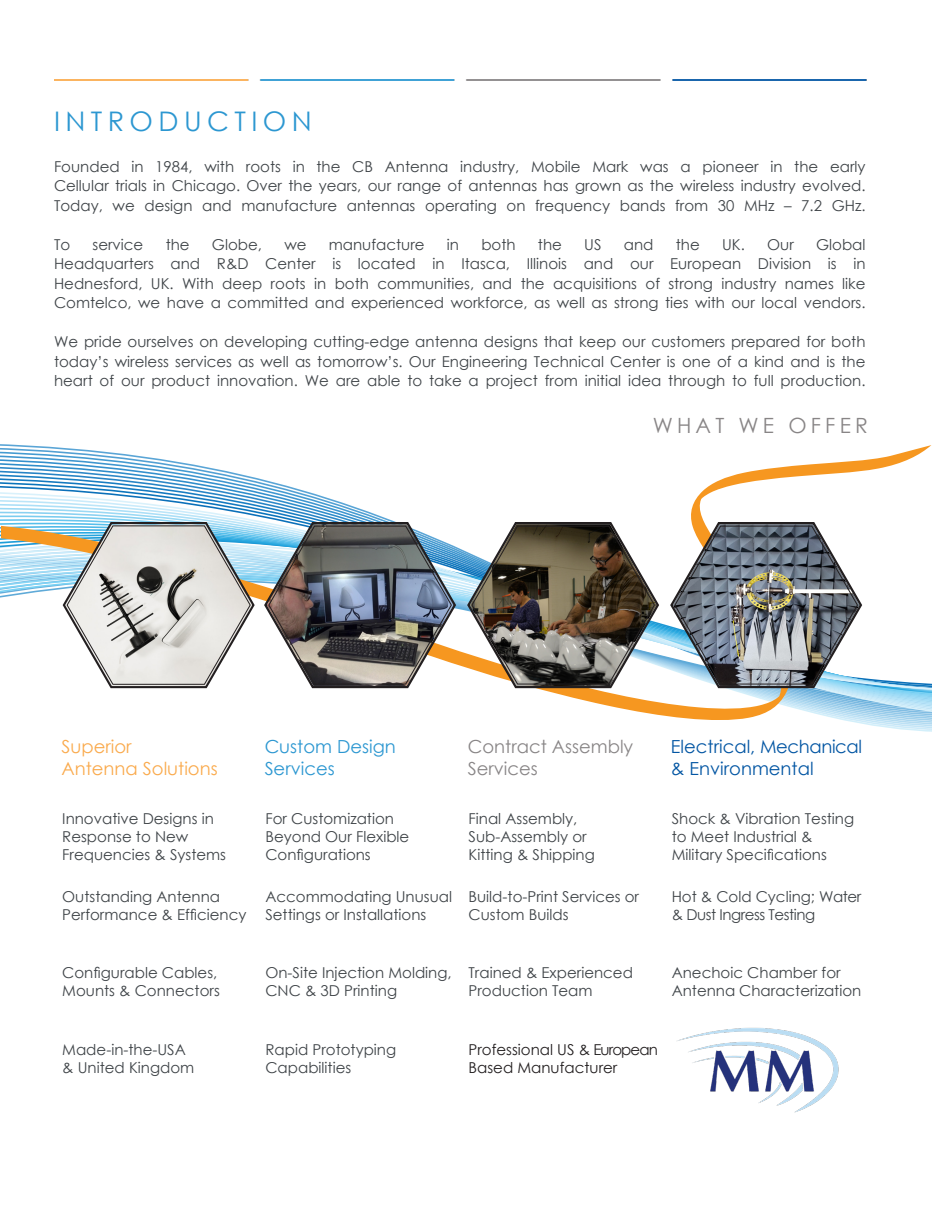
<style>
.page{position:relative;width:932px;height:1215px;background:#fff}
.page>*{position:absolute;margin:0;border:0;box-sizing:border-box;transform-origin:0 0}
.t1{font:27px "Century Gothic";letter-spacing:.2em;color:#2c97d1}
.t2{font:21px "Century Gothic";letter-spacing:.2em;color:#888586}
.t3{font:18px/21.6px "Century Gothic";color:#0356a3}
.t4{font:18px/21.6px "Century Gothic";color:#faaa4d}
.t5{font:18px/21.6px "Century Gothic";color:#888586}
.t6{font:18px "Century Gothic";color:#2c97d1}
.t7{font:15px/18px "Century Gothic";color:#3f4448}
.t8{font:15px/18px "Century Gothic";letter-spacing:-.03em;color:#3f4448}
.t9{font:15px/18px "Century Gothic";color:#231f20}
</style>
<div class="page">
<img style="left:677px;top:1027px;width:162px;height:86px">
<svg style="left:0;top:509px;width:932px;height:223px"></svg>
<svg style="left:2px;top:445px;width:929px;height:275px"></svg>
<img style="left:55px;top:79px;width:812px;height:2px">
<svg style="left:61px;top:520px;width:195px;height:170px;background:#cdd0ce"></svg>
<img style="left:262px;top:520px;width:196px;height:170px">
<svg style="left:465px;top:520px;width:196px;height:170px"></svg>
<img style="left:668px;top:520px;width:196px;height:170px">
<p class="t1" style="left:54px;top:103px;width:259px">INTRODUCTION</p>
<p class="t7" style="left:54px;top:157px;width:813px;line-height:19.5px;text-align:justify">Founded in 1984, with roots in the CB Antenna industry, Mobile Mark was a pioneer in the early Cellular trials in Chicago. Over the years, our range of antennas has grown as the wireless industry evolved.<br>Today, we design and manufacture antennas operating on frequency bands from 30 MHz – 7.2 GHz.</p>
<p class="t7" style="left:54px;top:235px;width:18px">To</p>
<p class="t7" style="left:92px;top:235px;width:52px">service</p>
<p class="t7" style="left:166px;top:235px;width:25px">the</p>
<p class="t7" style="left:212px;top:235px;width:52px">Globe,</p>
<p class="t7" style="left:284px;top:235px;width:24px">we</p>
<p class="t7" style="left:329px;top:235px;width:97px">manufacture</p>
<p class="t7" style="left:447px;top:235px;width:14px">in</p>
<p class="t7" style="left:481px;top:235px;width:36px">both</p>
<p class="t7" style="left:538px;top:235px;width:25px">the</p>
<p class="t7" style="left:584px;top:235px;width:19px">US</p>
<p class="t7" style="left:623px;top:235px;width:31px">and</p>
<p class="t7" style="left:675px;top:235px;width:25px">the</p>
<p class="t7" style="left:722px;top:235px;width:73px">UK. Our</p>
<p class="t7" style="left:54px;top:235px;width:813px;line-height:19.5px;text-align:justify;text-indent:762px">Global Headquarters and R&amp;D Center is located in Itasca, Illinois and our European Division is in Hednesford, UK. With deep roots in both communities, and the acquisitions of strong industry names like Comtelco, we have a committed and experienced workforce, as well as strong ties with our local vendors.</p>
<p class="t7" style="left:54px;top:332px;width:813px;line-height:19.5px;text-align:justify">We pride ourselves on developing cutting-edge antenna designs that keep our customers prepared for both today’s wireless services as well as tomorrow’s. Our Engineering Technical Center is one of a kind and is the heart of our product innovation. We are able to take a project from initial idea through to full production.</p>
<p class="t2" style="left:652px;top:411px;width:217px">WHAT WE OFFER</p>
<p class="t4" style="left:62px;top:735px;width:158px">Superior<br>Antenna Solutions</p>
<p class="t6" style="left:265px;top:734px;width:133px">Custom Design</p>
<p class="t6" style="left:265px;top:756px;width:71px">Services</p>
<p class="t5" style="left:468px;top:735px;width:167px">Contract Assembly<br>Services</p>
<p class="t3" style="left:671px;top:735px;width:193px">Electrical, Mechanical &amp; Environmental</p>
<p class="t7" style="left:62px;top:809px;width:165px">Innovative Designs in<br>Response to New<br>Frequencies &amp; Systems</p>
<p class="t7" style="left:265px;top:809px;width:145px">For Customization<br>Beyond Our Flexible<br>Configurations</p>
<p class="t7" style="left:468px;top:809px;width:128px">Final Assembly,<br>Sub-Assembly or<br>Kitting &amp; Shipping</p>
<p class="t7" style="left:671px;top:809px;width:184px">Shock &amp; Vibration Testing to Meet Industrial &amp;<br>Military Specifications</p>
<p class="t7" style="left:62px;top:887px;width:186px">Outstanding Antenna<br>Performance &amp; Efficiency</p>
<p class="t7" style="left:265px;top:887px;width:188px">Accommodating Unusual<br>Settings or Installations</p>
<p class="t7" style="left:468px;top:887px;width:172px">Build-to-Print Services or<br>Custom Builds</p>
<p class="t8" style="left:671px;top:887px;width:191px">Hot &amp; Cold Cycling; Water &amp; Dust Ingress Testing</p>
<p class="t7" style="left:62px;top:964px;width:159px">Configurable Cables,<br>Mounts &amp; Connectors</p>
<p class="t7" style="left:265px;top:964px;width:188px">On-Site Injection Molding,<br>CNC &amp; 3D Printing</p>
<p class="t7" style="left:468px;top:964px;width:166px">Trained &amp; Experienced<br>Production Team</p>
<p class="t7" style="left:671px;top:964px;width:191px">Anechoic Chamber for<br>Antenna Characterization</p>
<p class="t7" style="left:62px;top:1040px;width:125px">Made-in-the-USA</p>
<p class="t7" style="left:62px;top:1058px;width:134px">&amp; United Kingdom</p>
<p class="t7" style="left:265px;top:1040px;width:132px">Rapid Prototyping<br>Capabilities</p>
<p class="t9" style="left:468px;top:1040px;width:191px">Professional US &amp; European<br>Based Manufacturer</p>
</div>
